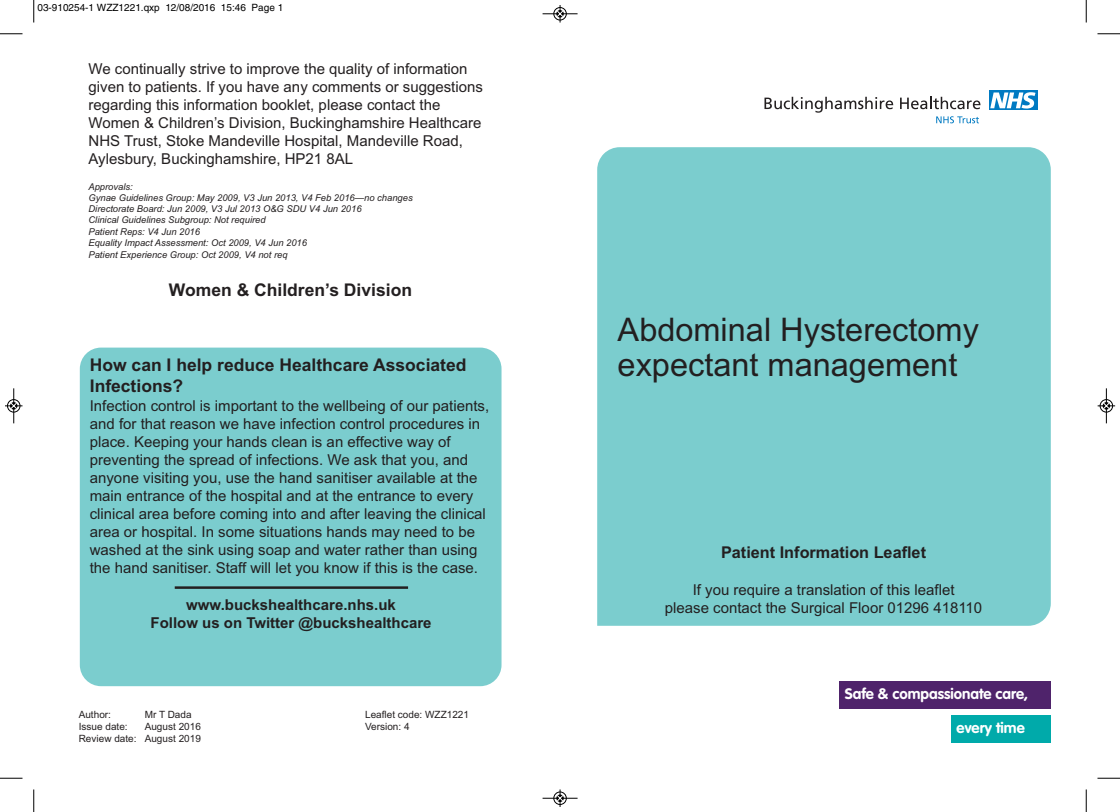
<style>
.page{position:relative;width:1120px;height:812px;background:#fff}
.page>*{position:absolute;margin:0;border:0;box-sizing:border-box;transform-origin:0 0}
.t1{font:32.5px/35px "Arial";color:#231f20}
.t2{font:700 17.5px/21px "Arial";color:#231f20}
.t3{font:700 16.25px "Arial";color:#231f20}
.t4{font:15px/18px "Arial";color:#231f20}
.t5{font:700 15px/18px "Arial";color:#231f20;text-align:center}
.t6{font:700 15px "VAG Rounded";color:#fff}
.t7{font:10px/12px "Arial";color:#231f20;text-align:right}
.t8{font:10px "Helvetica";color:#000}
.t9{font:italic 9.38px/11.4px "Arial";color:#231f20}
</style>
<div class="page">
<div style="left:80px;top:347px;width:421px;height:339px;background:#7bcdce;border-radius:21px"></div>
<div style="left:597px;top:147px;width:454px;height:478px;background:#7bcdce"></div>
<svg style="left:989px;top:91px;width:48px;height:19px"></svg>
<svg style="left:990px;top:92px;width:45px;height:17px"></svg>
<svg style="left:936px;top:116px;width:43px;height:7px"></svg>
<svg style="left:764px;top:97px;width:129px;height:16px"></svg>
<svg style="left:900px;top:97px;width:80px;height:12px"></svg>
<div style="left:952px;top:715px;width:99px;height:27px;background:#0aa"></div>
<div style="left:840px;top:681px;width:211px;height:27px;background:#4f236b"></div>
<hr style="left:175px;top:586px;width:233px;height:3px;background:#231f20">
<svg style="left:33px;top:0;width:2px;height:23px"></svg>
<svg style="left:0;top:33px;width:22px;height:2px"></svg>
<svg style="left:1086px;top:0;width:1px;height:23px"></svg>
<svg style="left:1097px;top:33px;width:23px;height:2px"></svg>
<svg style="left:33px;top:789px;width:2px;height:23px"></svg>
<svg style="left:0;top:777px;width:22px;height:2px"></svg>
<svg style="left:1086px;top:789px;width:1px;height:23px"></svg>
<svg style="left:1097px;top:777px;width:23px;height:2px"></svg>
<div style="left:553px;top:7px;width:14px;height:13px;border:1px solid #fff;border-radius:50%"></div>
<hr style="left:542px;top:14px;width:36px;height:1px;background:#000">
<div style="left:554px;top:7px;width:12px;height:13px;border:1px solid #000;border-radius:50%"></div>
<svg style="left:557px;top:5px;width:6px;height:18px"></svg>
<div style="left:553px;top:791px;width:14px;height:14px;border:1px solid #fff;border-radius:50%"></div>
<hr style="left:542px;top:798px;width:36px;height:1px;background:#000">
<div style="left:554px;top:791px;width:12px;height:13px;border:1px solid #000;border-radius:50%"></div>
<svg style="left:557px;top:789px;width:6px;height:18px"></svg>
<hr style="left:14px;top:388px;width:1px;height:35px;background:#000">
<div style="left:7px;top:399px;width:13px;height:13px;border:1px solid #000;border-radius:50%"></div>
<svg style="left:5px;top:402px;width:17px;height:7px"></svg>
<hr style="left:1106px;top:388px;width:1px;height:35px;background:#000">
<div style="left:1100px;top:399px;width:13px;height:13px;border:1px solid #000;border-radius:50%"></div>
<svg style="left:1098px;top:402px;width:17px;height:7px"></svg>
<p class="t8" style="left:38px;top:4px;width:247px">03-910254-1 WZZ1221.qxp 12/08/2016 15:46 Page 1</p>
<p class="t4" style="left:88px;top:60px;width:396px">We continually strive to improve the quality of information given to patients. If you have any comments or suggestions regarding this information booklet, please contact the Women &amp; Children’s Division, Buckinghamshire Healthcare NHS Trust, Stoke Mandeville Hospital, Mandeville Road, Aylesbury, Buckinghamshire, HP21 8AL</p>
<p class="t9" style="left:88px;top:181px;width:326px">Approvals:<br>Gynae Guidelines Group: May 2009, V3 Jun 2013, V4 Feb 2016—no changes Directorate Board: Jun 2009, V3 Jul 2013 O&amp;G SDU V4 Jun 2016<br>Clinical Guidelines Subgroup: Not required<br>Patient Reps: V4 Jun 2016<br>Equality Impact Assessment: Oct 2009, V4 Jun 2016<br>Patient Experience Group: Oct 2009, V4 not req</p>
<p class="t2" style="left:169px;top:279px;width:245px">Women &amp; Children’s Division</p>
<p class="t2" style="left:90px;top:354px;width:378px">How can I help reduce Healthcare Associated<br>Infections?</p>
<p class="t4" style="left:90px;top:397px;width:401px">Infection control is important to the wellbeing of our patients, and for that reason we have infection control procedures in place. Keeping your hands clean is an effective way of preventing the spread of infections. We ask that you, and anyone visiting you, use the hand sanitiser available at the main entrance of the hospital and at the entrance to every clinical area before coming into and after leaving the clinical area or hospital. In some situations hands may need to be washed at the sink using soap and water rather than using the hand sanitiser. Staff will let you know if this is the case.</p>
<p class="t5" style="left:151px;top:596px;width:283px">www.buckshealthcare.nhs.uk<br>Follow us on Twitter @buckshealthcare</p>
<p class="t7" style="left:79px;top:708px;width:34px">Author:</p>
<p class="t7" style="left:145px;top:708px;width:48px">Mr T Dada</p>
<p class="t7" style="left:79px;top:720px;width:50px">Issue date:</p>
<p class="t7" style="left:79px;top:720px;width:124px">August 2016<br>Review date: August 2019</p>
<p class="t7" style="left:365px;top:708px;width:105px;text-align:left">Leaflet code: WZZ1221<br>Version: 4</p>
<h1 class="t1" style="left:618px;top:312px;width:363px">Abdominal Hysterectomy expectant management</h1>
<p class="t3" style="left:721px;top:543px;width:206px">Patient Information Leaflet</p>
<p class="t4" style="left:665px;top:580px;width:319px;text-align:center">If you require a translation of this leaflet<br>please contact the Surgical Floor 01296 418110</p>
<p class="t6" style="left:845px;top:687px;width:185px">Safe &amp; compassionate care,</p>
<p class="t6" style="left:957px;top:721px;width:70px">every time</p>
</div>
